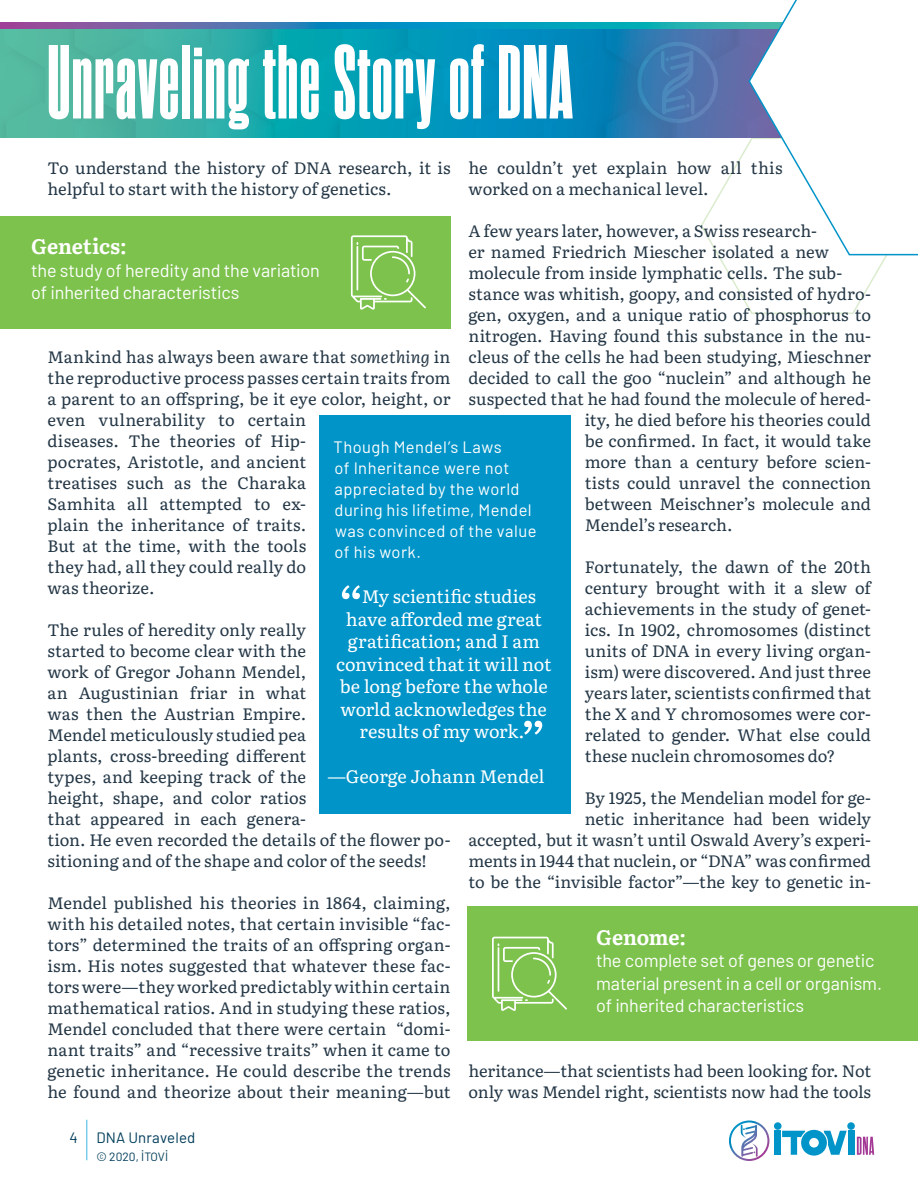
<style>
.page{position:relative;width:918px;height:1188px;background:#fff}
.page>*{position:absolute;margin:0;border:0;box-sizing:border-box;transform-origin:0 0}
.t1{font:800 105px "Rama Gothic C";letter-spacing:.015em;color:#fff}
.t2{font:52.5px "Literata";color:#fff}
.t3{font:700 21px "Literata";letter-spacing:-.005em;color:#fff}
.t4{font:18px/22.5px "Literata";color:#fff;text-align:center}
.t5{font:18px/22.5px "Barlow";letter-spacing:-.01em;color:#fff}
.t6{font:16.5px/21px "Literata";color:#243746}
.t7{font:16.5px/21px "Barlow";letter-spacing:.025em;color:#fff}
.t8{font:15px "Barlow";letter-spacing:.01em;color:#013d5b}
.t9{font:12px "Barlow";color:#013d5b}
.s1{font-style:italic}
</style>
<div class="page">
<hr style="left:86px;top:1120px;width:1px;height:40px;background:#3eb4e4">
<div style="left:774px;top:1122px;width:8px;height:8px;background:#0094c8;border-radius:50%"></div>
<div style="left:847px;top:1122px;width:8px;height:8px;background:#0094c8;border-radius:50%"></div>
<div style="left:775px;top:1131px;width:6px;height:24px;background:#0094c8"></div>
<div style="left:848px;top:1131px;width:6px;height:24px;background:#0094c8"></div>
<svg style="left:782px;top:1130px;width:65px;height:26px"></svg>
<svg style="left:857px;top:1137px;width:17px;height:18px"></svg>
<svg style="left:729px;top:1120px;width:40px;height:41px"></svg>
<div style="left:0;top:216px;width:450px;height:113px;background:#7cc24d"></div>
<div style="left:467px;top:906px;width:451px;height:135px;background:#7cc24d"></div>
<img style="left:0;top:28px;width:637px;height:109px">
<svg style="left:0;top:22px;width:637px;height:6px;background:#357fb3"></svg>
<svg style="left:351px;top:235px;width:75px;height:75px"></svg>
<svg style="left:492px;top:937px;width:75px;height:74px"></svg>
<svg style="left:637px;top:0;width:281px;height:314px"></svg>
<div style="left:320px;top:416px;width:251px;height:398px;background:#0094c8"></div>
<h1 class="t1" style="left:48px;top:34px;width:527px">Unraveling the Story of DNA</h1>
<p class="t6" style="left:48px;top:156px;width:405px">To understand the history of DNA research, it is helpful to start with the history of genetics.</p>
<p class="t6" style="left:469px;top:156px;width:315px">he couldn’t yet explain how all this worked on a mechanical level.</p>
<p class="t6" style="left:469px;top:219px;width:350px">A few years later, however, a Swiss research-</p>
<p class="t6" style="left:469px;top:240px;width:362px">er named Friedrich Miescher isolated a new</p>
<p class="t6" style="left:469px;top:261px;width:375px">molecule from inside lymphatic cells. The sub-</p>
<p class="t6" style="left:469px;top:282px;width:404px">stance was whitish, goopy, and consisted of hydro-</p>
<p class="t6" style="left:469px;top:303px;width:404px">gen, oxygen, and a unique ratio of phosphorus to</p>
<p class="t6" style="left:469px;top:324px;width:404px">nitrogen. Having found this substance in the nu-</p>
<p class="t6" style="left:469px;top:345px;width:404px">cleus of the cells he had been studying, Mieschner</p>
<p class="t6" style="left:469px;top:366px;width:404px">decided to call the goo “nuclein” and although he</p>
<p class="t6" style="left:469px;top:387px;width:404px">suspected that he had found the molecule of hered-</p>
<p class="t6" style="left:585px;top:408px;width:288px">ity, he died before his theories could</p>
<p class="t6" style="left:585px;top:430px;width:288px">be confirmed. In fact, it would take</p>
<p class="t6" style="left:585px;top:451px;width:288px">more than a century before scien-</p>
<p class="t6" style="left:585px;top:472px;width:288px">tists could unravel the connection</p>
<p class="t6" style="left:585px;top:493px;width:288px">between Meischner’s molecule and</p>
<p class="t6" style="left:585px;top:514px;width:149px">Mendel’s research.</p>
<p class="t6" style="left:585px;top:556px;width:288px;text-align:justify">Fortunately, the dawn of the 20th century brought with it a slew of achievements in the study of genet&shy;ics. In 1902, chromosomes (distinct units of DNA in every living organ&shy;ism) were discovered. And just three years later, scientists confirmed that the X and Y chromosomes were cor&shy;related to gender. What else could these nuclein chromosomes do?</p>
<p class="t6" style="left:469px;top:787px;width:404px;text-align:right">By 1925, the Mendelian model for ge-<br>netic inheritance had been widely<br>accepted, but it wasn’t until Oswald Avery’s experi&shy;ments in 1944 that nuclein, or “DNA” was confirmed to be the “invisible factor”—the key to genetic in-</p>
<p class="t3" style="left:31px;top:230px;width:97px">Genetics:</p>
<p class="t5" style="left:31px;top:258px;width:290px">the study of heredity and the variation of inherited characteristics</p>
<p class="t6" style="left:48px;top:345px;width:405px">Mankind has always been aware that <span class="s1">something</span> in the reproductive process passes certain traits from a parent to an offspring, be it eye color, height, or even vulnerability to certain<br>diseases. The theories of Hip-<br>pocrates, Aristotle, and ancient<br>treatises such as the Charaka<br>Samhita all attempted to ex-<br>plain the inheritance of traits.<br>But at the time, with the tools<br>they had, all they could really do<br>was theorize.</p>
<p class="t6" style="left:48px;top:618px;width:405px">The rules of heredity only really<br>started to become clear with the<br>work of Gregor Johann Mendel,<br>an Augustinian friar in what<br>was then the Austrian Empire.<br>Mendel meticulously studied pea<br>plants, cross-breeding different<br>types, and keeping track of the<br>height, shape, and color ratios<br>that appeared in each genera-<br>tion. He even recorded the details of the flower po&shy;sitioning and of the shape and color of the seeds!</p>
<p class="t6" style="left:48px;top:891px;width:405px;text-align:justify">Mendel published his theories in 1864, claiming, with his detailed notes, that certain invisible “fac&shy;tors” determined the traits of an offspring organ&shy;ism. His notes suggested that whatever these fac&shy;tors were—they worked predictably within certain mathematical ratios. And in studying these ratios, Mendel concluded that there were certain “domi&shy;nant traits” and “recessive traits” when it came to genetic inheritance. He could describe the trends he found and theorize about their meaning—but</p>
<p class="t7" style="left:334px;top:436px;width:205px">Though Mendel’s Laws<br>of Inheritance were not appreciated by the world during his lifetime, Mendel was convinced of the value of his work.</p>
<h2 class="t2" style="left:337px;top:566px;width:29px">“</h2>
<p class="t4" style="left:336px;top:584px;width:217px">My scientific studies have afforded me great gratification; and I am convinced that it will not be long before the whole world acknowledges the results of my work.</p>
<h2 class="t2" style="left:519px;top:701px;width:29px">”</h2>
<p class="t4" style="left:328px;top:764px;width:218px">—George Johann Mendel</p>
<p class="t3" style="left:596px;top:921px;width:91px">Genome:</p>
<p class="t5" style="left:596px;top:948px;width:287px">the complete set of genes or genetic material present in a cell or organism. of inherited characteristics</p>
<p class="t6" style="left:469px;top:1060px;width:404px">heritance—that scientists had been looking for. Not only was Mendel right, scientists now had the tools</p>
<p class="t8" style="left:70px;top:1127px;width:10px">4</p>
<p class="t8" style="left:96px;top:1127px;width:100px">DNA Unraveled</p>
<p class="t9" style="left:96px;top:1148px;width:73px">© 2020, İTOVİ</p>
</div>
